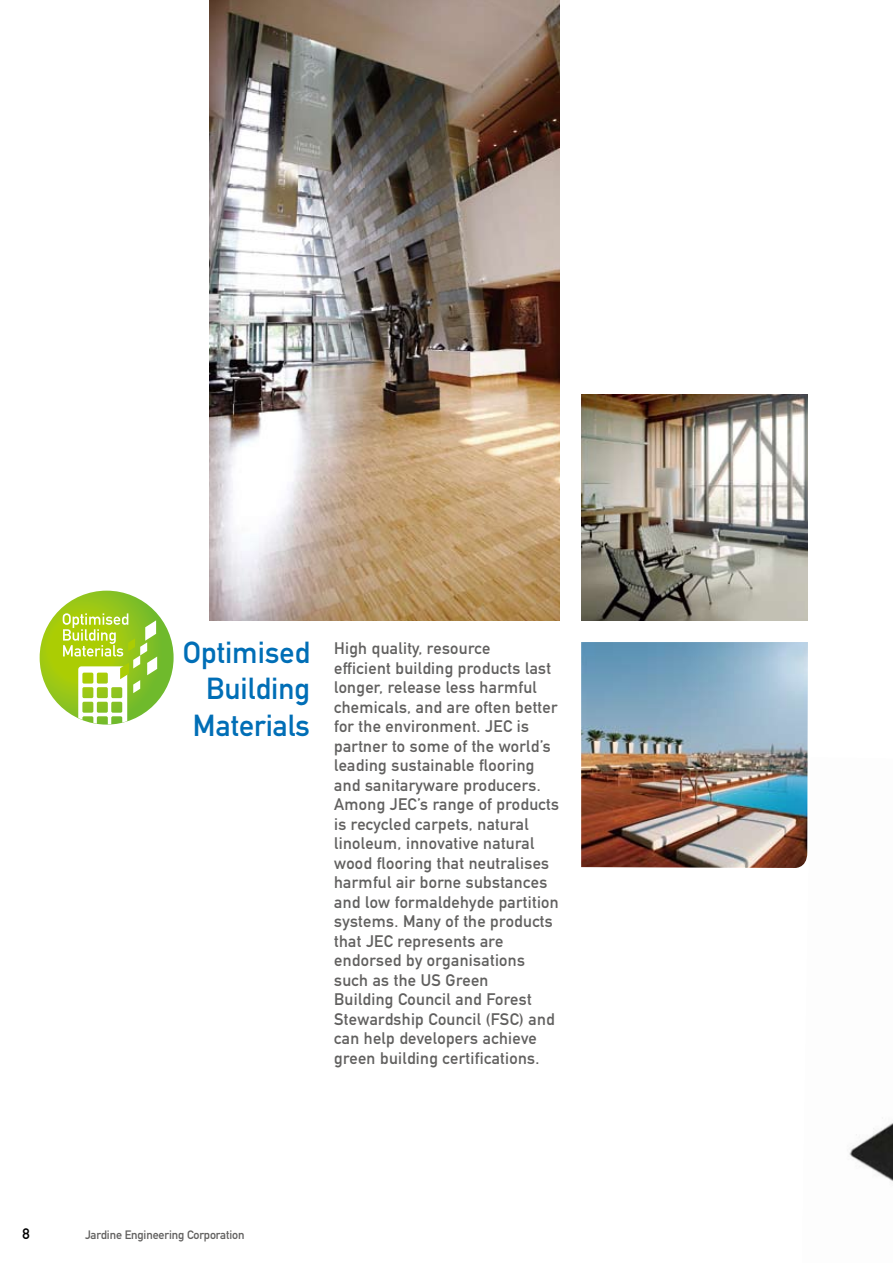
<style>
.page{position:relative;width:893px;height:1263px;background:#fff}
.page>*{position:absolute;margin:0;border:0;box-sizing:border-box;transform-origin:0 0}
.t1{font:30px/36px "DIN Mittelschrift";color:#006eb6;text-align:right}
.t2{font:16.5px/19.5px "DIN Mittelschrift";letter-spacing:.02em;color:#61605f}
.t3{font:15px "DIN Mittelschrift";color:#000}
.t4{font:12px "DIN Mittelschrift";letter-spacing:-.01em;color:#61605f}
</style>
<div class="page">
<img style="left:849px;top:1122px;width:44px;height:60px">
<img style="left:581px;top:395px;width:226px;height:226px">
<img style="left:209px;top:0;width:350px;height:621px">
<svg style="left:40px;top:591px;width:134px;height:134px"></svg>
<img style="left:581px;top:642px;width:227px;height:226px">
<h1 class="t1" style="left:183px;top:635px;width:129px">Optimised<br>Building<br>Materials</h1>
<p class="t2" style="left:334px;top:639px;width:226px">High quality, resource<br>efficient building products last longer, release less harmful chemicals, and are often better for the environment. JEC is partner to some of the world’s leading sustainable flooring and sanitaryware producers.<br>Among JEC’s range of products is recycled carpets, natural linoleum, innovative natural wood flooring that neutralises harmful air borne substances and low formaldehyde partition systems. Many of the products that JEC represents are endorsed by organisations such as the US Green<br>Building Council and Forest<br>Stewardship Council (FSC) and can help developers achieve green building certifications.</p>
<p class="t3" style="left:23px;top:1224px;width:9px">8</p>
<p class="t4" style="left:85px;top:1228px;width:161px">Jardine Engineering Corporation</p>
</div>
